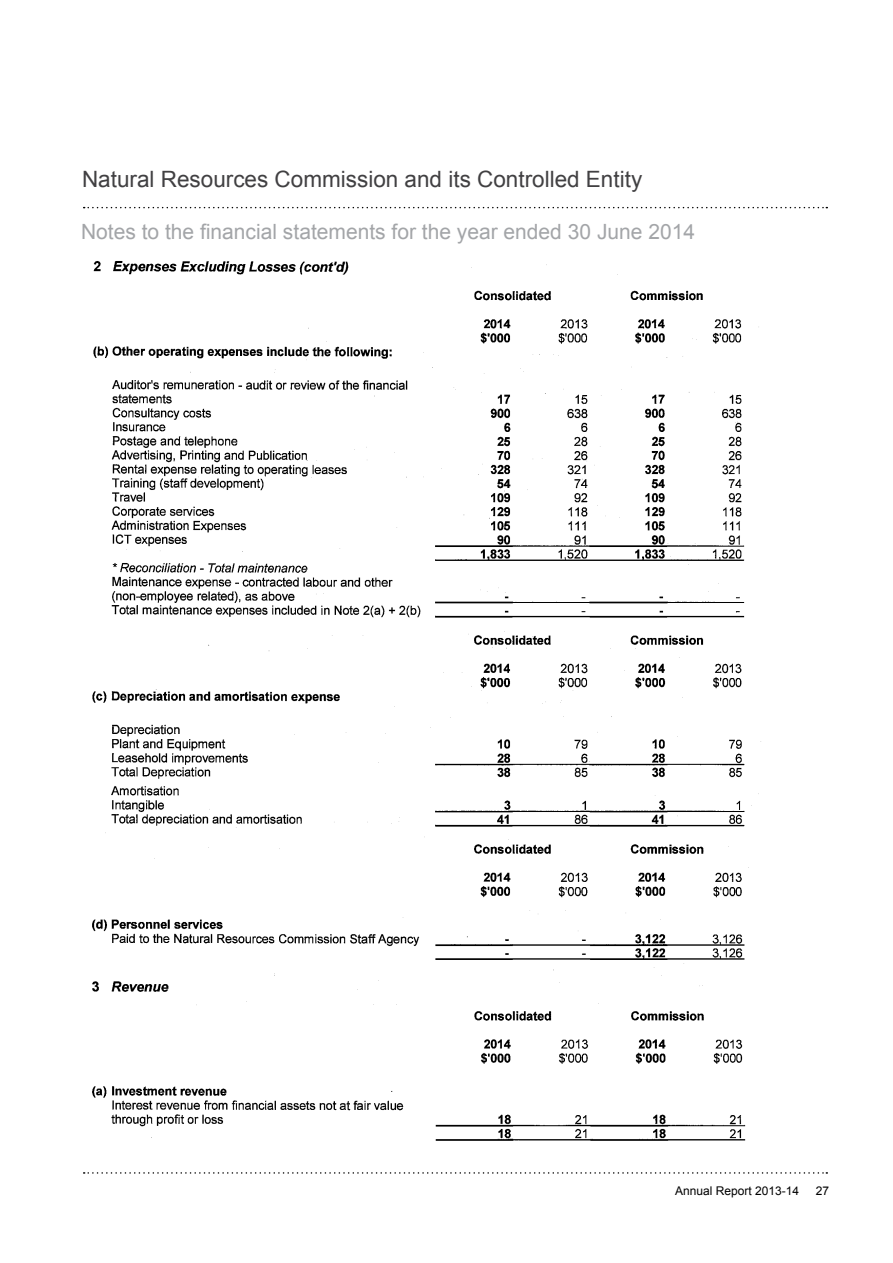
<style>
.page{position:relative;width:893px;height:1263px;background:#fff}
.page>*{position:absolute;margin:0;border:0;box-sizing:border-box;transform-origin:0 0}
.t1{font:22.5px "Arial";color:#414042}
.t2{font:21px "Arial";color:#a3a5a8}
.t3{font:12px "Arial";color:#000}
</style>
<div class="page">
<svg style="left:84px;top:207px;width:743px;height:1px"></svg>
<svg style="left:84px;top:1172px;width:743px;height:2px"></svg>
<img style="left:92px;top:261px;width:669px;height:880px">
<p class="t1" style="left:82px;top:164px;width:562px">Natural Resources Commission and its Controlled Entity</p>
<p class="t2" style="left:81px;top:218px;width:616px">Notes to the financial statements for the year ended 30 June 2014</p>
<p class="t3" style="left:675px;top:1183px;width:126px">Annual Report 2013-14</p>
<p class="t3" style="left:816px;top:1183px;width:15px">27</p>
</div>
